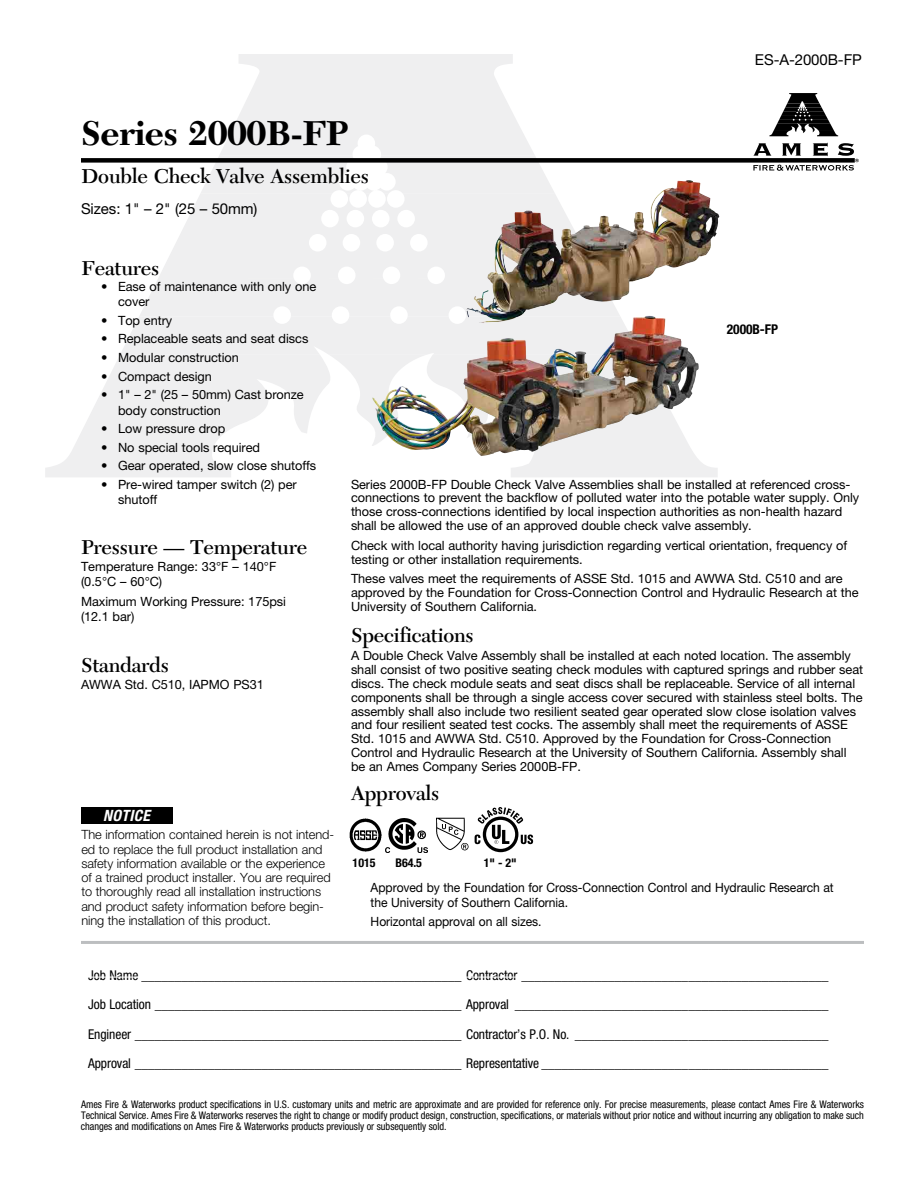
<style>
.page{position:relative;width:918px;height:1188px;background:#fff}
.page>*{position:absolute;margin:0;border:0;box-sizing:border-box;transform-origin:0 0}
.t1{font:700 36px "New Caledonia LT Std";letter-spacing:-.015em;color:#000}
.t2{font:600 21px "New Caledonia LT Std";letter-spacing:-.01em;color:#000}
.t3{font:italic 700 condensed 15.6px "Helvetica Neue LT Std";letter-spacing:.025em;color:#fff}
.t4{font:15px "Helvetica Neue LT Std";letter-spacing:-.005em;color:#000}
.t5{font:condensed 13.5px/29.4px "Helvetica Neue LT Std";letter-spacing:-.005em;color:#000;text-align:justify}
.t6{font:700 condensed 13.5px "Helvetica Neue LT Std";letter-spacing:-.005em;color:#000}
.t7{font:12.75px/13.8px "Helvetica Neue LT Std";letter-spacing:-.005em;color:#000}
.t8{font:300 12.75px/14.2px "Helvetica Neue LT Std";letter-spacing:-.005em;color:#000}
.t9{font:12.75px/15.3px "Helvetica Neue LT Std";letter-spacing:-.005em;color:#000;scale:.95 1}
.t10{font:700 condensed 12px "Helvetica Neue LT Std";letter-spacing:-.005em;color:#000}
.t11{font:condensed 10.5px/11.1px "Helvetica Neue LT Std";letter-spacing:-.005em;color:#000;text-align:justify}
</style>
<div class="page">
<svg style="left:45px;top:54px;width:673px;height:423px"></svg>
<svg style="left:769px;top:93px;width:69px;height:43px"></svg>
<svg style="left:753px;top:143px;width:106px;height:28px"></svg>
<div style="left:81px;top:158px;width:774px;height:5px;background:#000"></div>
<img style="left:436px;top:818px;width:33px;height:33px">
<img style="left:386px;top:819px;width:42px;height:34px">
<svg style="left:483px;top:817px;width:35px;height:35px"></svg>
<div style="left:486px;top:820px;width:29px;height:29px;background:#fff;border-radius:50%"></div>
<svg style="left:475px;top:807px;width:58px;height:37px"></svg>
<img style="left:349px;top:818px;width:33px;height:33px">
<hr style="left:81px;top:941px;width:783px;height:3px;background:#bcbec0">
<img style="left:515px;top:181px;width:171px;height:75px">
<img style="left:372px;top:317px;width:273px;height:139px">
<div style="left:81px;top:807px;width:91px;height:17px;background:#000"></div>
<h1 class="t1" style="left:81px;top:112px;width:269px">Series 2000B-FP</h1>
<h2 class="t2" style="left:81px;top:163px;width:290px">Double Check Valve Assemblies</h2>
<p class="t4" style="left:81px;top:200px;width:178px">Sizes: 1" – 2" (25 – 50mm)</p>
<p class="t4" style="left:755px;top:50px;width:108px">ES-A-2000B-FP</p>
<h2 class="t2" style="left:81px;top:255px;width:80px">Features</h2>
<p class="t7" style="left:118px;top:279px;width:200px;line-height:15.3px;text-indent:-17px">• Ease of maintenance with only one cover</p>
<p class="t7" style="left:101px;top:313px;width:73px">• Top entry</p>
<p class="t7" style="left:101px;top:332px;width:209px">• Replaceable seats and seat discs</p>
<p class="t7" style="left:101px;top:350px;width:139px">• Modular construction</p>
<p class="t7" style="left:101px;top:369px;width:112px">• Compact design</p>
<p class="t7" style="left:118px;top:387px;width:187px;line-height:15.3px;text-indent:-17px">• 1" – 2" (25 – 50mm) Cast bronze body construction</p>
<p class="t7" style="left:101px;top:422px;width:126px">• Low pressure drop</p>
<p class="t7" style="left:101px;top:440px;width:160px">• No special tools required</p>
<p class="t7" style="left:101px;top:459px;width:217px">• Gear operated, slow close shutoffs</p>
<p class="t7" style="left:118px;top:477px;width:180px;line-height:15.3px;text-indent:-17px">• Pre-wired tamper switch (2) per shutoff</p>
<h2 class="t2" style="left:81px;top:534px;width:228px">Pressure — Temperature</h2>
<p class="t7" style="left:81px;top:559px;width:197px;line-height:15px">Temperature Range: 33°F – 140°F (0.5°C – 60°C)</p>
<p class="t7" style="left:81px;top:594px;width:207px;line-height:15px">Maximum Working Pressure: 175psi (12.1 bar)</p>
<h2 class="t2" style="left:81px;top:653px;width:89px">Standards</h2>
<p class="t7" style="left:81px;top:678px;width:184px">AWWA Std. C510, IAPMO PS31</p>
<p class="t3" style="left:103px;top:806px;width:48px">NOTICE</p>
<p class="t8" style="left:81px;top:827px;width:254px">The information contained herein is not intend&shy;ed to replace the full product installation and safety information available or the experience of a trained product installer. You are required to thoroughly read all installation instructions and product safety information before begin&shy;ning the installation of this product.</p>
<p class="t6" style="left:727px;top:321px;width:53px">2000B-FP</p>
<p class="t7" style="left:351px;top:477px;width:510px">Series 2000B-FP Double Check Valve Assemblies shall be installed at referenced cross&shy;connections to prevent the backflow of polluted water into the potable water supply. Only those cross-connections identified by local inspection authorities as non-health hazard shall be allowed the use of an approved double check valve assembly.</p>
<p class="t7" style="left:351px;top:538px;width:498px">Check with local authority having jurisdiction regarding vertical orientation, frequency of testing or other installation requirements.</p>
<p class="t7" style="left:351px;top:571px;width:509px">These valves meet the requirements of ASSE Std. 1015 and AWWA Std. C510 and are approved by the Foundation for Cross-Connection Control and Hydraulic Research at the<br>University of Southern California.</p>
<h2 class="t2" style="left:351px;top:622px;width:124px">Specifications</h2>
<p class="t7" style="left:351px;top:648px;width:514px">A Double Check Valve Assembly shall be installed at each noted location. The assembly shall consist of two positive seating check modules with captured springs and rubber seat discs. The check module seats and seat discs shall be replaceable. Service of all internal components shall be through a single access cover secured with stainless steel bolts. The assembly shall also include two resilient seated gear operated slow close isolation valves and four resilient seated test cocks. The assembly shall meet the requirements of ASSE Std. 1015 and AWWA Std. C510. Approved by the Foundation for Cross-Connection Control and Hydraulic Research at the University of Southern California. Assembly shall be an Ames Company Series 2000B-FP.</p>
<h2 class="t2" style="left:351px;top:781px;width:90px">Approvals</h2>
<p class="t10" style="left:353px;top:856px;width:24px">1015</p>
<p class="t10" style="left:395px;top:856px;width:28px">B64.5</p>
<p class="t10" style="left:484px;top:855px;width:34px">1" - 2"</p>
<p class="t9" style="left:371px;top:879px;width:489px">Approved by the Foundation for Cross-Connection Control and Hydraulic Research at the University of Southern California.</p>
<p class="t9" style="left:371px;top:913px;width:181px">Horizontal approval on all sizes.</p>
<p class="t5" style="left:88px;top:960px;width:742px">Job Name ________________________________________________ Contractor ______________________________________________ Job Location ______________________________________________ Approval _______________________________________________ Engineer _________________________________________________ Contractor’s P.O. No. ______________________________________ Approval _________________________________________________ Representative ___________________________________________</p>
<p class="t11" style="left:81px;top:1098px;width:785px">Ames Fire &amp; Waterworks product specifications in U.S. customary units and metric are approximate and are provided for reference only. For precise measurements, please contact Ames Fire &amp; Waterworks Technical Service. Ames Fire &amp; Waterworks reserves the right to change or modify product design, construction, specifications, or materials without prior notice and without incurring any obligation to make such changes and modifications on Ames Fire &amp; Waterworks products previously or subsequently sold.</p>
</div>
